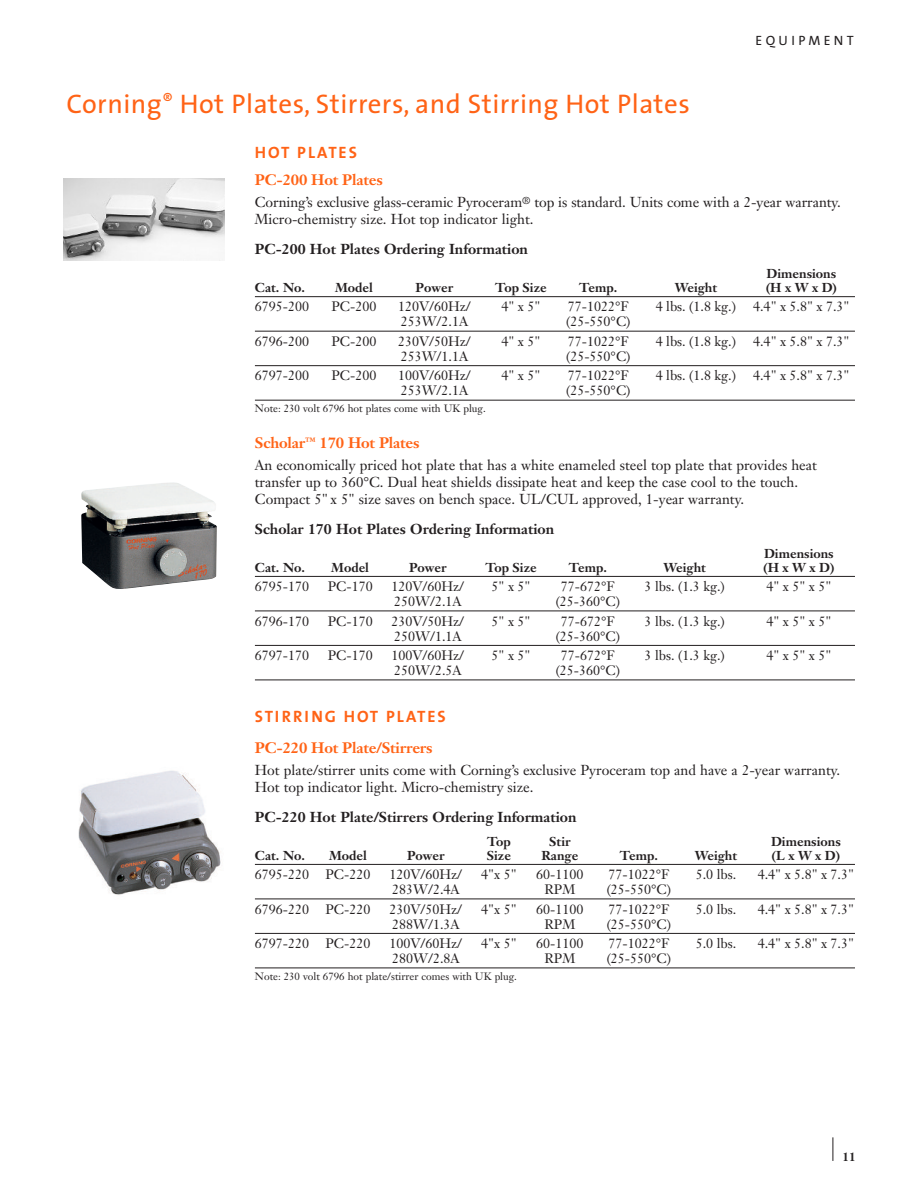
<style>
.page{position:relative;width:918px;height:1188px;background:#fff}
.page>*{position:absolute;margin:0;border:0;box-sizing:border-box;transform-origin:0 0}
.t1{font:27px "The Sans";letter-spacing:.02em;color:#ff6316}
.t2{font:700 16.5px "The Sans";letter-spacing:.12em;color:#ff6316}
.t3{font:700 15px "Janson Text";letter-spacing:-.01em;color:#ff6316}
.t4{font:14.25px/17.2px "Janson Text";color:#231f20}
.t5{font:700 14.25px "Janson Text";color:#231f20}
.t6{font:13.5px "Janson Text";color:#231f20}
.t7{font:13.5px "The Sans";letter-spacing:.245em;color:#231f20}
.t8{font:700 12.75px "Janson Text";color:#231f20}
.t9{font:700 12px "Janson Text";color:#231f20}
.t10{font:10.5px "Janson Text";color:#231f20}
</style>
<div class="page">
<svg style="left:833px;top:1137px;width:1px;height:24px"></svg>
<hr style="left:255px;top:296px;width:600px;height:1px;background:#231f20">
<hr style="left:255px;top:331px;width:600px;height:1px;background:#231f20">
<hr style="left:255px;top:365px;width:600px;height:1px;background:#231f20">
<hr style="left:255px;top:400px;width:600px;height:1px;background:#231f20">
<hr style="left:255px;top:576px;width:600px;height:1px;background:#231f20">
<hr style="left:255px;top:611px;width:600px;height:1px;background:#231f20">
<hr style="left:255px;top:645px;width:600px;height:1px;background:#231f20">
<hr style="left:255px;top:680px;width:600px;height:1px;background:#231f20">
<hr style="left:255px;top:864px;width:600px;height:1px;background:#231f20">
<hr style="left:255px;top:899px;width:600px;height:1px;background:#231f20">
<hr style="left:255px;top:933px;width:600px;height:1px;background:#231f20">
<hr style="left:255px;top:968px;width:600px;height:1px;background:#231f20">
<img style="left:81px;top:482px;width:136px;height:107px">
<img style="left:78px;top:770px;width:143px;height:125px">
<img style="left:63px;top:178px;width:162px;height:82px">
<h1 class="t1" style="left:66px;top:93px;width:625px">Corning<sup>®</sup> Hot Plates, Stirrers, and Stirring Hot Plates</h1>
<p class="t7" style="left:756px;top:35px;width:100px">EQUIPMENT</p>
<p class="t2" style="left:255px;top:146px;width:104px">HOT PLATES</p>
<p class="t3" style="left:255px;top:174px;width:129px">PC-200 Hot Plates</p>
<p class="t4" style="left:255px;top:195px;width:587px">Corning’s exclusive glass-ceramic Pyroceram<sup>®</sup> top is standard. Units come with a 2-year warranty.<br>Micro-chemistry size. Hot top indicator light.</p>
<p class="t5" style="left:255px;top:244px;width:275px">PC-200 Hot Plates Ordering Information</p>
<p class="t8" style="left:767px;top:269px;width:71px">Dimensions</p>
<p class="t8" style="left:255px;top:282px;width:52px">Cat. No.</p>
<p class="t8" style="left:335px;top:282px;width:39px">Model</p>
<p class="t8" style="left:416px;top:282px;width:39px">Power</p>
<p class="t8" style="left:495px;top:282px;width:53px">Top Size</p>
<p class="t8" style="left:579px;top:282px;width:39px">Temp.</p>
<p class="t8" style="left:675px;top:282px;width:44px">Weight</p>
<p class="t8" style="left:766px;top:282px;width:73px">(HxWxD)</p>
<p class="t6" style="left:255px;top:301px;width:56px">6795-200</p>
<p class="t6" style="left:331px;top:301px;width:47px">PC-200</p>
<p class="t6" style="left:398px;top:301px;width:74px">120V/60Hz/</p>
<p class="t6" style="left:501px;top:301px;width:40px">4" x 5"</p>
<p class="t6" style="left:568px;top:301px;width:62px">77-1022°F</p>
<p class="t6" style="left:656px;top:301px;width:82px">4 lbs. (1.8 kg.)</p>
<p class="t6" style="left:753px;top:301px;width:98px">4.4" x 5.8" x 7.3"</p>
<p class="t6" style="left:401px;top:316px;width:69px">253W/2.1A</p>
<p class="t6" style="left:566px;top:316px;width:66px">(25-550°C)</p>
<p class="t6" style="left:255px;top:336px;width:56px">6796-200</p>
<p class="t6" style="left:331px;top:336px;width:47px">PC-200</p>
<p class="t6" style="left:398px;top:336px;width:74px">230V/50Hz/</p>
<p class="t6" style="left:501px;top:336px;width:40px">4" x 5"</p>
<p class="t6" style="left:568px;top:336px;width:62px">77-1022°F</p>
<p class="t6" style="left:656px;top:336px;width:82px">4 lbs. (1.8 kg.)</p>
<p class="t6" style="left:753px;top:336px;width:98px">4.4" x 5.8" x 7.3"</p>
<p class="t6" style="left:401px;top:351px;width:69px">253W/1.1A</p>
<p class="t6" style="left:566px;top:351px;width:66px">(25-550°C)</p>
<p class="t6" style="left:255px;top:370px;width:56px">6797-200</p>
<p class="t6" style="left:331px;top:370px;width:47px">PC-200</p>
<p class="t6" style="left:398px;top:370px;width:74px">100V/60Hz/</p>
<p class="t6" style="left:501px;top:370px;width:40px">4" x 5"</p>
<p class="t6" style="left:568px;top:370px;width:62px">77-1022°F</p>
<p class="t6" style="left:656px;top:370px;width:82px">4 lbs. (1.8 kg.)</p>
<p class="t6" style="left:753px;top:370px;width:98px">4.4" x 5.8" x 7.3"</p>
<p class="t6" style="left:401px;top:385px;width:69px">253W/2.1A</p>
<p class="t6" style="left:566px;top:385px;width:66px">(25-550°C)</p>
<p class="t10" style="left:255px;top:404px;width:232px">Note: 230 volt 6796 hot plates come with UK plug.</p>
<p class="t3" style="left:255px;top:437px;width:166px">Scholar<sup>™</sup> 170 Hot Plates</p>
<p class="t4" style="left:255px;top:458px;width:564px">An economically priced hot plate that has a white enameled steel top plate that provides heat transfer up to 360°C. Dual heat shields dissipate heat and keep the case cool to the touch.<br>Compact 5" x 5" size saves on bench space. UL/CUL approved, 1-year warranty.</p>
<p class="t5" style="left:255px;top:524px;width:301px">Scholar 170 Hot Plates Ordering Information</p>
<p class="t8" style="left:764px;top:549px;width:71px">Dimensions</p>
<p class="t8" style="left:255px;top:562px;width:52px">Cat. No.</p>
<p class="t8" style="left:331px;top:562px;width:39px">Model</p>
<p class="t8" style="left:409px;top:562px;width:39px">Power</p>
<p class="t8" style="left:485px;top:562px;width:53px">Top Size</p>
<p class="t8" style="left:569px;top:562px;width:39px">Temp.</p>
<p class="t8" style="left:663px;top:562px;width:44px">Weight</p>
<p class="t8" style="left:763px;top:562px;width:73px">(HxWxD)</p>
<p class="t6" style="left:255px;top:581px;width:56px">6795-170</p>
<p class="t6" style="left:328px;top:581px;width:47px">PC-170</p>
<p class="t6" style="left:392px;top:581px;width:74px">120V/60Hz/</p>
<p class="t6" style="left:492px;top:581px;width:40px">5" x 5"</p>
<p class="t6" style="left:561px;top:581px;width:55px">77-672°F</p>
<p class="t6" style="left:645px;top:581px;width:82px">3 lbs. (1.3 kg.)</p>
<p class="t6" style="left:766px;top:581px;width:66px">4"x5"x5"</p>
<p class="t6" style="left:394px;top:596px;width:69px">250W/2.1A</p>
<p class="t6" style="left:556px;top:596px;width:66px">(25-360°C)</p>
<p class="t6" style="left:255px;top:616px;width:56px">6796-170</p>
<p class="t6" style="left:328px;top:616px;width:47px">PC-170</p>
<p class="t6" style="left:392px;top:616px;width:74px">230V/50Hz/</p>
<p class="t6" style="left:492px;top:616px;width:40px">5" x 5"</p>
<p class="t6" style="left:561px;top:616px;width:55px">77-672°F</p>
<p class="t6" style="left:645px;top:616px;width:82px">3 lbs. (1.3 kg.)</p>
<p class="t6" style="left:766px;top:616px;width:66px">4"x5"x5"</p>
<p class="t6" style="left:394px;top:631px;width:69px">250W/1.1A</p>
<p class="t6" style="left:556px;top:631px;width:66px">(25-360°C)</p>
<p class="t6" style="left:255px;top:650px;width:56px">6797-170</p>
<p class="t6" style="left:328px;top:650px;width:47px">PC-170</p>
<p class="t6" style="left:392px;top:650px;width:74px">100V/60Hz/</p>
<p class="t6" style="left:492px;top:650px;width:40px">5" x 5"</p>
<p class="t6" style="left:561px;top:650px;width:55px">77-672°F</p>
<p class="t6" style="left:645px;top:650px;width:82px">3 lbs. (1.3 kg.)</p>
<p class="t6" style="left:766px;top:650px;width:66px">4"x5"x5"</p>
<p class="t6" style="left:394px;top:665px;width:69px">250W/2.5A</p>
<p class="t6" style="left:556px;top:665px;width:66px">(25-360°C)</p>
<p class="t2" style="left:255px;top:710px;width:192px">STIRRING HOT PLATES</p>
<p class="t3" style="left:255px;top:742px;width:179px">PC-220 Hot Plate/Stirrers</p>
<p class="t4" style="left:255px;top:763px;width:587px">Hot plate/stirrer units come with Corning’s exclusive Pyroceram top and have a 2-year warranty.<br>Hot top indicator light. Micro-chemistry size.</p>
<p class="t5" style="left:255px;top:812px;width:323px">PC-220 Hot Plate/Stirrers Ordering Information</p>
<p class="t8" style="left:487px;top:837px;width:25px">Top</p>
<p class="t8" style="left:549px;top:837px;width:23px">Stir</p>
<p class="t8" style="left:771px;top:837px;width:71px">Dimensions</p>
<p class="t8" style="left:255px;top:850px;width:52px">Cat. No.</p>
<p class="t8" style="left:329px;top:850px;width:39px">Model</p>
<p class="t8" style="left:407px;top:850px;width:39px">Power</p>
<p class="t8" style="left:487px;top:850px;width:26px">Size</p>
<p class="t8" style="left:542px;top:850px;width:38px">Range</p>
<p class="t8" style="left:620px;top:850px;width:39px">Temp.</p>
<p class="t8" style="left:695px;top:850px;width:44px">Weight</p>
<p class="t8" style="left:772px;top:850px;width:70px">(LxWxD)</p>
<p class="t6" style="left:255px;top:869px;width:117px">6795-220 PC-220</p>
<p class="t6" style="left:390px;top:869px;width:74px">120V/60Hz/</p>
<p class="t6" style="left:481px;top:869px;width:37px">4"x 5"</p>
<p class="t6" style="left:536px;top:869px;width:49px">60-1100</p>
<p class="t6" style="left:608px;top:869px;width:62px">77-1022°F</p>
<p class="t6" style="left:696px;top:869px;width:42px">5.0 lbs.</p>
<p class="t6" style="left:758px;top:869px;width:98px">4.4" x 5.8" x 7.3"</p>
<p class="t6" style="left:392px;top:884px;width:69px">283W/2.4A</p>
<p class="t6" style="left:544px;top:884px;width:33px">RPM</p>
<p class="t6" style="left:607px;top:884px;width:66px">(25-550°C)</p>
<p class="t6" style="left:255px;top:904px;width:117px">6796-220 PC-220</p>
<p class="t6" style="left:390px;top:904px;width:74px">230V/50Hz/</p>
<p class="t6" style="left:481px;top:904px;width:37px">4"x 5"</p>
<p class="t6" style="left:536px;top:904px;width:49px">60-1100</p>
<p class="t6" style="left:608px;top:904px;width:62px">77-1022°F</p>
<p class="t6" style="left:696px;top:904px;width:42px">5.0 lbs.</p>
<p class="t6" style="left:758px;top:904px;width:98px">4.4" x 5.8" x 7.3"</p>
<p class="t6" style="left:392px;top:919px;width:69px">288W/1.3A</p>
<p class="t6" style="left:544px;top:919px;width:33px">RPM</p>
<p class="t6" style="left:607px;top:919px;width:66px">(25-550°C)</p>
<p class="t6" style="left:255px;top:938px;width:117px">6797-220 PC-220</p>
<p class="t6" style="left:390px;top:938px;width:74px">100V/60Hz/</p>
<p class="t6" style="left:481px;top:938px;width:37px">4"x 5"</p>
<p class="t6" style="left:536px;top:938px;width:49px">60-1100</p>
<p class="t6" style="left:608px;top:938px;width:62px">77-1022°F</p>
<p class="t6" style="left:696px;top:938px;width:42px">5.0 lbs.</p>
<p class="t6" style="left:758px;top:938px;width:98px">4.4" x 5.8" x 7.3"</p>
<p class="t6" style="left:392px;top:953px;width:69px">280W/2.8A</p>
<p class="t6" style="left:544px;top:953px;width:33px">RPM</p>
<p class="t6" style="left:607px;top:953px;width:66px">(25-550°C)</p>
<p class="t10" style="left:255px;top:972px;width:264px">Note: 230 volt 6796 hot plate/stirrer comes with UK plug.</p>
<p class="t9" style="left:843px;top:1152px;width:15px">11</p>
</div>
